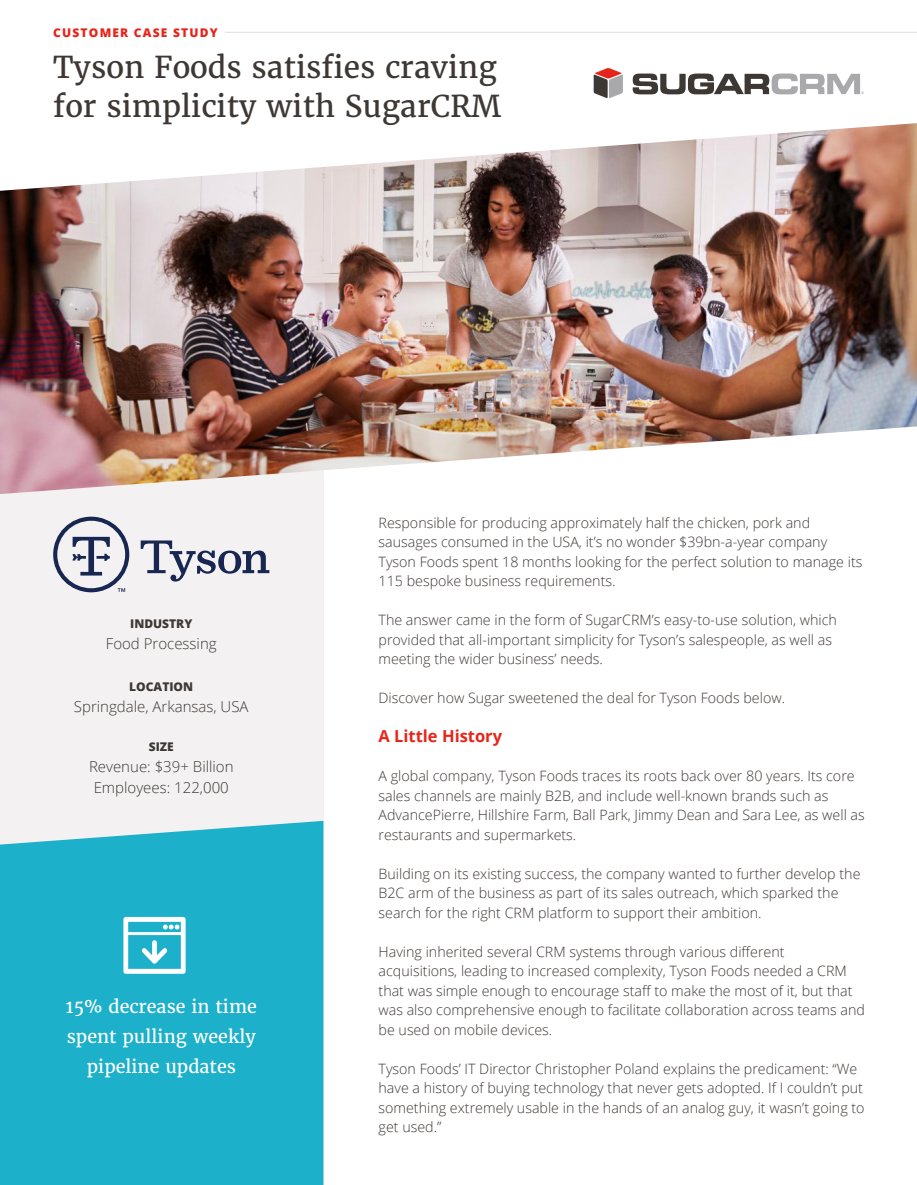
<style>
.page{position:relative;width:917px;height:1185px;background:#fff}
.page>*{position:absolute;margin:0;border:0;box-sizing:border-box;transform-origin:0 0}
.t1{font:30px/39px "Merriweather";color:#3e3835}
.t2{font:18px/30px "Merriweather";color:#fff;text-align:center}
.t3{font:700 16.5px "Open Sans";color:#e72419}
.Pa0{font:300 15px/21px "Open Sans";color:#3e3835;text-align:center}
.t4{font:300 14.25px/19.5px "Open Sans";color:#3e3835}
.Pa0-2{font:800 12px "Open Sans";color:#3e3835}
.t5{font:800 12px "Open Sans";letter-spacing:.1em;color:#e72419}
</style>
<div class="page">
<div style="left:0;top:447px;width:323px;height:738px;background:#f4f1f2"></div>
<img style="left:0;top:123px;width:916px;height:372px">
<svg style="left:593px;top:68px;width:29px;height:30px"></svg>
<svg style="left:632px;top:74px;width:231px;height:20px"></svg>
<svg style="left:53px;top:517px;width:216px;height:75px"></svg>
<div style="left:0;top:821px;width:323px;height:364px;background:#1cb0ca"></div>
<svg style="left:123px;top:917px;width:62px;height:57px"></svg>
<hr style="left:225px;top:32px;width:691px;height:1px;background:#e2dede">
<p class="t5" style="left:53px;top:23px;width:166px">CUSTOMER CASE STUDY</p>
<p class="t1" style="left:53px;top:48px;width:449px">Tyson Foods satisfies craving for simplicity with SugarCRM</p>
<p class="Pa0-2" style="left:130px;top:615px;width:64px">INDUSTRY</p>
<p class="Pa0" style="left:106px;top:633px;width:112px">Food Processing</p>
<p class="Pa0-2" style="left:129px;top:678px;width:65px">LOCATION</p>
<p class="Pa0" style="left:74px;top:696px;width:176px">Springdale, Arkansas, USA</p>
<p class="Pa0-2" style="left:149px;top:738px;width:27px">SIZE</p>
<p class="Pa0" style="left:89px;top:756px;width:146px">Revenue: $39+ Billion<br>Employees: 122,000</p>
<p class="t2" style="left:66px;top:992px;width:192px">15% decrease in time spent pulling weekly pipeline updates</p>
<p class="t4" style="left:378px;top:512px;width:485px">Responsible for producing approximately half the chicken, pork and sausages consumed in the USA, it’s no wonder $39bn-a-year company Tyson Foods spent 18 months looking for the perfect solution to manage its 115 bespoke business requirements.</p>
<p class="t4" style="left:378px;top:610px;width:460px">The answer came in the form of SugarCRM’s easy-to-use solution, which provided that all-important simplicity for Tyson’s salespeople, as well as meeting the wider business’ needs.</p>
<p class="t4" style="left:378px;top:688px;width:408px">Discover how Sugar sweetened the deal for Tyson Foods below.</p>
<p class="t3" style="left:378px;top:724px;width:125px">A Little History</p>
<p class="t4" style="left:378px;top:766px;width:487px">A global company, Tyson Foods traces its roots back over 80 years. Its core sales channels are mainly B2B, and include well-known brands such as AdvancePierre, Hillshire Farm, Ball Park, Jimmy Dean and Sara Lee, as well as restaurants and supermarkets.</p>
<p class="t4" style="left:378px;top:863px;width:483px">Building on its existing success, the company wanted to further develop the<br>B2C arm of the business as part of its sales outreach, which sparked the search for the right CRM platform to support their ambition.</p>
<p class="t4" style="left:378px;top:941px;width:488px">Having inherited several CRM systems through various different acquisitions, leading to increased complexity, Tyson Foods needed a CRM that was simple enough to encourage staff to make the most of it, but that was also comprehensive enough to facilitate collaboration across teams and be used on mobile devices.</p>
<p class="t4" style="left:378px;top:1058px;width:487px">Tyson Foods’ IT Director Christopher Poland explains the predicament: “We have a history of buying technology that never gets adopted. If I couldn’t put something extremely usable in the hands of an analog guy, it wasn’t going to get used.”</p>
</div>
